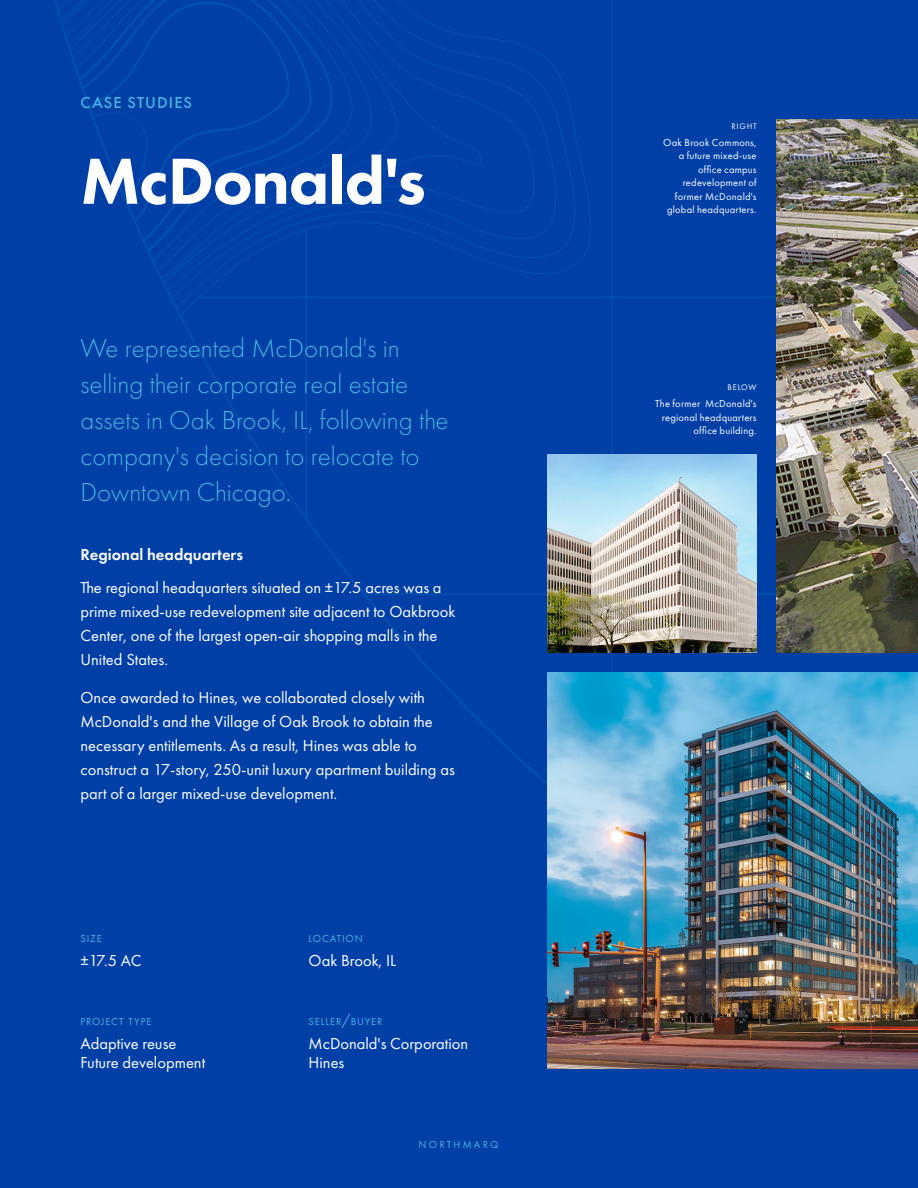
<style>
.page{position:relative;width:918px;height:1188px;background:#0040a6}
.page>*{position:absolute;margin:0;border:0;box-sizing:border-box;transform-origin:0 0}
.t1{font:800 67.5px "Futura PT";letter-spacing:-.015em;color:#fff}
.t2{font:300 27px/36px "Futura PT";color:#4cb4e5}
.t3{font:16.5px/24px "Futura PT";color:#fff}
.t4{font:600 16.5px "Futura PT";color:#fff}
.t5{font:500 16.5px "Futura PT";letter-spacing:.065em;color:#4cb4e5}
.t6{font:10.5px/13.5px "Futura PT";letter-spacing:.02em;color:#fff;text-align:right}
.t7{font:10.5px "Futura PT";letter-spacing:.08em;color:#4cb4e5}
.t8{font:10.5px "Futura PT";letter-spacing:.21em;color:#4cb4e5}
.t9{font:8.4px "Futura PT";letter-spacing:.095em;color:#fff}
.s1{font-size:15px}
</style>
<div class="page">
<img style="left:547px;top:673px;width:371px;height:395px">
<img style="left:777px;top:120px;width:141px;height:532px">
<p class="t5" style="left:81px;top:92px;width:113px">CASE STUDIES</p>
<p class="t1" style="left:81px;top:139px;width:347px">McDonald's</p>
<p class="t2" style="left:81px;top:330px;width:370px">We represented McDonald's in selling their corporate real estate assets in Oak Brook, IL, following the company's decision to relocate to<br>Downtown Chicago.</p>
<p class="t4" style="left:81px;top:545px;width:164px">Regional headquarters</p>
<p class="t3" style="left:81px;top:576px;width:377px">The regional headquarters situated on ±17.5 acres was a prime mixed-use redevelopment site adjacent to Oakbrook Center, one of the largest open-air shopping malls in the United States.</p>
<p class="t3" style="left:81px;top:685px;width:376px">Once awarded to Hines, we collaborated closely with McDonald's and the Village of Oak Brook to obtain the necessary entitlements. As a result, Hines was able to construct a 17-story, 250-unit luxury apartment building as part of a larger mixed-use development.</p>
<p class="t7" style="left:81px;top:933px;width:23px">SIZE</p>
<p class="t3" style="left:81px;top:949px;width:63px">±17.5 AC</p>
<p class="t7" style="left:81px;top:1015px;width:72px">PROJECT TYPE</p>
<p class="t3" style="left:81px;top:1033px;width:126px;line-height:19.5px">Adaptive reuse<br>Future development</p>
<p class="t7" style="left:309px;top:933px;width:56px">LOCATION</p>
<p class="t3" style="left:309px;top:949px;width:89px">Oak Brook, IL</p>
<p class="t7" style="left:309px;top:1015px;width:75px">SELLER<span class="s1">/</span>BUYER</p>
<p class="t3" style="left:309px;top:1033px;width:161px;line-height:19.5px">McDonald's Corporation<br>Hines</p>
<p class="t8" style="left:419px;top:1138px;width:81px">NORTHMARQ</p>
<p class="t9" style="left:732px;top:121px;width:26px">RIGHT</p>
<p class="t6" style="left:663px;top:135px;width:95px">Oak Brook Commons, a future mixed-use office campus redevelopment of former McDonald's global headquarters.</p>
<p class="t9" style="left:728px;top:383px;width:31px">BELOW</p>
<p class="t6" style="left:655px;top:397px;width:103px">The former McDonald's regional headquarters office building.</p>
</div>
